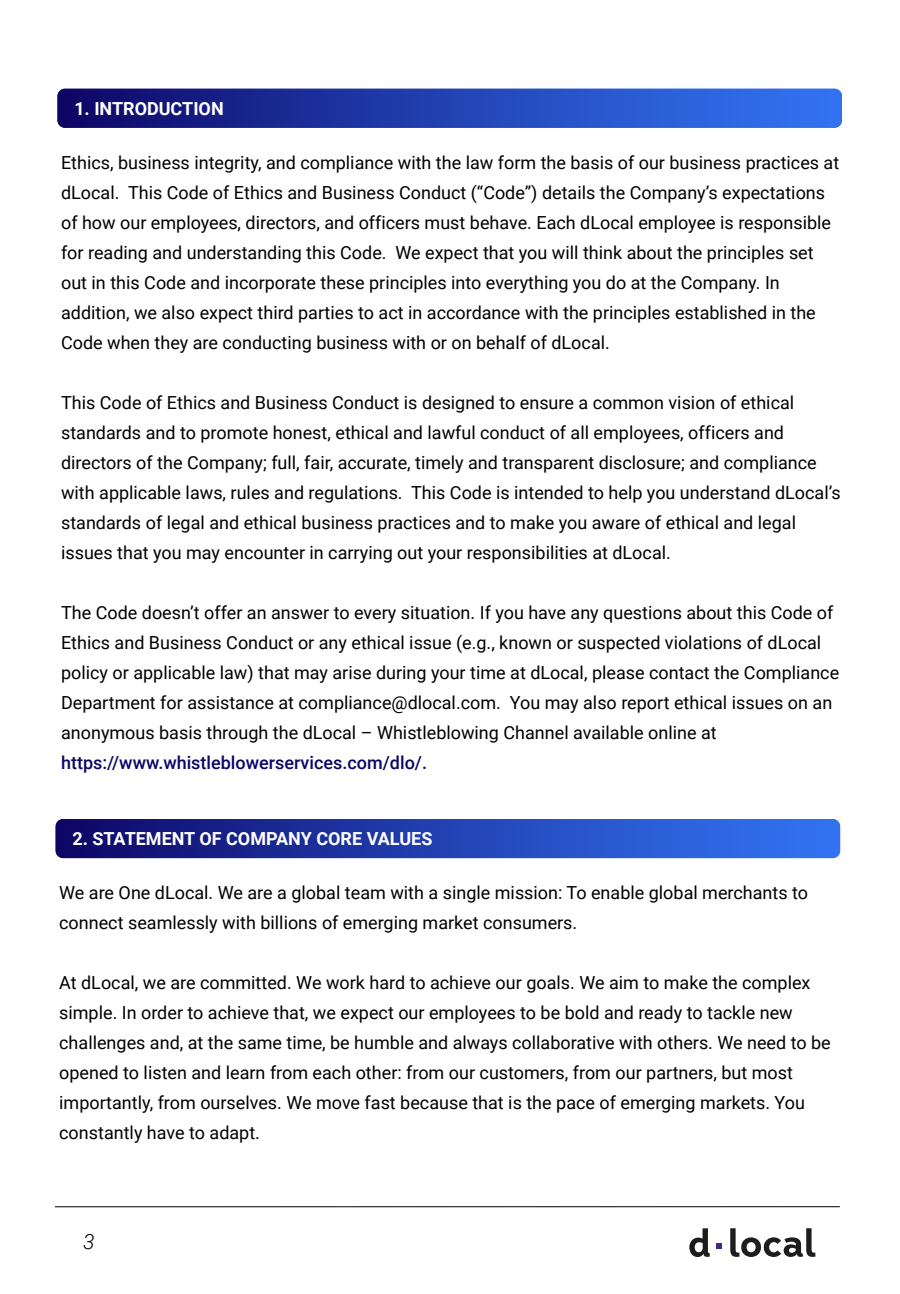
<style>
.page{position:relative;width:900px;height:1294px;background:#fff}
.page>*{position:absolute;margin:0;border:0;box-sizing:border-box;transform-origin:0 0}
.t1{font:italic 300 21px "Roboto";color:#000}
.t2{font:18px/30px "Roboto";color:#000}
.t3{font:700 18px "Roboto";color:#fff}
.t4{font:500 18px "Roboto";color:#0d0564}
</style>
<div class="page">
<hr style="left:55px;top:1206px;width:785px;height:1px;background:#000">
<svg style="left:689px;top:1228px;width:126px;height:29px"></svg>
<svg style="left:57px;top:89px;width:785px;height:39px;background:#2140b0"></svg>
<svg style="left:56px;top:819px;width:784px;height:39px;background:#2140af"></svg>
<p class="t3" style="left:74px;top:96px;width:179px">TABLE OF CONTENTS</p>
<p class="t3" style="left:74px;top:96px;width:151px">1. INTRODUCTION</p>
<p class="t2" style="left:61px;top:147px;width:780px">Ethics, business integrity, and compliance with the law form the basis of our business practices at dLocal. This Code of Ethics and Business Conduct (“Code”) details the Company’s expectations of how our employees, directors, and officers must behave. Each dLocal employee is responsible for reading and understanding this Code. We expect that you will think about the principles set out in this Code and incorporate these principles into everything you do at the Company. In addition, we also expect third parties to act in accordance with the principles established in the Code when they are conducting business with or on behalf of dLocal.</p>
<p class="t2" style="left:61px;top:387px;width:781px">This Code of Ethics and Business Conduct is designed to ensure a common vision of ethical standards and to promote honest, ethical and lawful conduct of all employees, officers and directors of the Company; full, fair, accurate, timely and transparent disclosure; and compliance with applicable laws, rules and regulations. This Code is intended to help you understand dLocal’s standards of legal and ethical business practices and to make you aware of ethical and legal issues that you may encounter in carrying out your responsibilities at dLocal.</p>
<p class="t2" style="left:61px;top:597px;width:780px">The Code doesn’t offer an answer to every situation. If you have any questions about this Code of Ethics and Business Conduct or any ethical issue (e.g., known or suspected violations of dLocal policy or applicable law) that may arise during your time at dLocal, please contact the Compliance Department for assistance at compliance@dlocal.com. You may also report ethical issues on an anonymous basis through the dLocal – Whistleblowing Channel available online at</p>
<p class="t4" style="left:61px;top:750px;width:368px">https://www.whistleblowerservices.com/dlo/.</p>
<p class="t3" style="left:72px;top:826px;width:179px">TABLE OF CONTENTS</p>
<p class="t3" style="left:72px;top:826px;width:362px">2. STATEMENT OF COMPANY CORE VALUES</p>
<p class="t2" style="left:59px;top:877px;width:750px">We are One dLocal. We are a global team with a single mission: To enable global merchants to connect seamlessly with billions of emerging market consumers.</p>
<p class="t2" style="left:59px;top:967px;width:773px">At dLocal, we are committed. We work hard to achieve our goals. We aim to make the complex simple. In order to achieve that, we expect our employees to be bold and ready to tackle new challenges and, at the same time, be humble and always collaborative with others. We need to be opened to listen and learn from each other: from our customers, from our partners, but most importantly, from ourselves. We move fast because that is the pace of emerging markets. You constantly have to adapt.</p>
<p class="t1" style="left:83px;top:1226px;width:13px">3</p>
</div>
